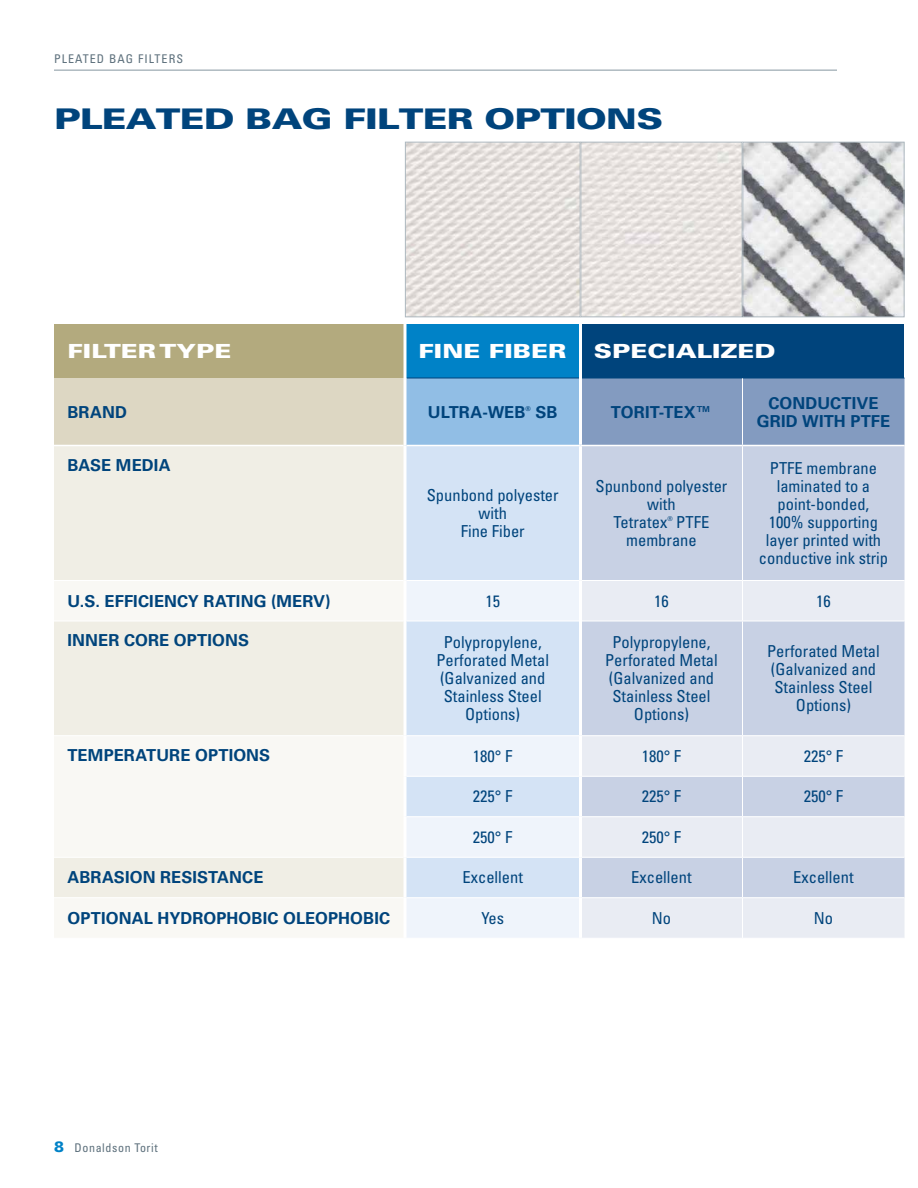
<style>
.page{position:relative;width:918px;height:1188px;background:#fff}
.page>*{position:absolute;margin:0;border:0;box-sizing:border-box;transform-origin:0 0}
.t1{font:900 28.5px "Univers LT Std";letter-spacing:-.02em;color:#00447c;scale:1.3 1}
.t2{font:900 19.5px "Univers LT Std";color:#fff;scale:1.3 1}
.t3{font:condensed 16.5px/18px "Univers LT Std";color:#00447c;text-align:center}
.t4{font:700 16.5px/18px "Univers LT Std";letter-spacing:.01em;color:#00447c;text-align:center}
.t5{font:condensed 12px "Univers LT Std";letter-spacing:.09em;color:#5d707c}
.t6{font:condensed 12px "Univers LT Std";letter-spacing:.05em;color:#5d707c}
.t7{font:700 6.6px "Univers LT Std";color:#00447c}
.t8{font:condensed 6.6px "Univers LT Std";color:#00447c}
.s1{font-weight:900;font-stretch:normal;font-size:15px;color:#0082c7}
</style>
<div class="page">
<hr style="left:54px;top:69px;width:783px;height:2px;background:#aeb9c0">
<div style="left:54px;top:324px;width:351px;height:54px;background:#b3aa7e"></div>
<div style="left:405px;top:324px;width:175px;height:54px;background:#0082c7"></div>
<div style="left:580px;top:324px;width:324px;height:54px;background:#00447c"></div>
<div style="left:54px;top:378px;width:351px;height:68px;background:#ddd7c3"></div>
<div style="left:405px;top:378px;width:175px;height:68px;background:#91bee5"></div>
<div style="left:582px;top:379px;width:322px;height:66px;background:#839bc0"></div>
<div style="left:54px;top:446px;width:350px;height:134px;background:#f0eee5"></div>
<div style="left:406px;top:446px;width:173px;height:134px;background:#d4e3f5"></div>
<div style="left:582px;top:446px;width:322px;height:134px;background:#c8d1e4"></div>
<svg style="left:54px;top:581px;width:350px;height:356px;fill:#f9f8f4"></svg>
<svg style="left:406px;top:581px;width:173px;height:357px;fill:#d4e3f5"></svg>
<svg style="left:582px;top:581px;width:322px;height:357px;background:#d7ddea"></svg>
<hr style="left:406px;top:621px;width:173px;height:1px;background:#fff">
<hr style="left:582px;top:621px;width:160px;height:1px;background:#fff">
<hr style="left:742px;top:621px;width:162px;height:1px;background:#fff">
<hr style="left:406px;top:735px;width:173px;height:1px;background:#fff">
<hr style="left:582px;top:735px;width:160px;height:1px;background:#fff">
<hr style="left:742px;top:735px;width:162px;height:1px;background:#fff">
<hr style="left:406px;top:776px;width:173px;height:1px;background:#fff">
<hr style="left:582px;top:776px;width:160px;height:1px;background:#fff">
<hr style="left:742px;top:776px;width:162px;height:1px;background:#fff">
<hr style="left:406px;top:816px;width:173px;height:1px;background:#fff">
<hr style="left:582px;top:816px;width:160px;height:1px;background:#fff">
<hr style="left:742px;top:816px;width:162px;height:1px;background:#fff">
<hr style="left:406px;top:857px;width:173px;height:1px;background:#fff">
<hr style="left:582px;top:857px;width:160px;height:1px;background:#fff">
<hr style="left:742px;top:857px;width:162px;height:1px;background:#fff">
<hr style="left:406px;top:897px;width:173px;height:1px;background:#fff">
<hr style="left:582px;top:897px;width:160px;height:1px;background:#fff">
<hr style="left:742px;top:897px;width:162px;height:1px;background:#fff">
<hr style="left:54px;top:621px;width:350px;height:1px;background:#fff">
<hr style="left:54px;top:735px;width:350px;height:1px;background:#fff">
<hr style="left:54px;top:857px;width:350px;height:1px;background:#fff">
<hr style="left:54px;top:897px;width:350px;height:1px;background:#fff">
<hr style="left:406px;top:378px;width:173px;height:1px;background:#00447c">
<hr style="left:582px;top:378px;width:160px;height:1px;background:#00447c">
<hr style="left:742px;top:378px;width:162px;height:1px;background:#00447c">
<hr style="left:742px;top:378px;width:1px;height:67px;background:#fff">
<hr style="left:742px;top:446px;width:1px;height:134px;background:#fff">
<hr style="left:742px;top:580px;width:1px;height:41px;background:#fff">
<hr style="left:742px;top:621px;width:1px;height:114px;background:#fff">
<hr style="left:742px;top:736px;width:1px;height:40px;background:#fff">
<hr style="left:742px;top:777px;width:1px;height:39px;background:#fff">
<hr style="left:742px;top:817px;width:1px;height:40px;background:#fff">
<hr style="left:742px;top:858px;width:1px;height:39px;background:#fff">
<hr style="left:742px;top:898px;width:1px;height:40px;background:#fff">
<hr style="left:579px;top:324px;width:3px;height:54px;background:#fff">
<hr style="left:579px;top:378px;width:3px;height:67px;background:#fff">
<hr style="left:54px;top:445px;width:350px;height:1px;background:#fff">
<hr style="left:406px;top:445px;width:174px;height:1px;background:#fff">
<hr style="left:404px;top:324px;width:2px;height:54px;background:#fff">
<hr style="left:404px;top:378px;width:2px;height:68px;background:#fff">
<img style="left:407px;top:144px;width:495px;height:171px">
<div style="left:405px;top:142px;width:175px;height:175px;border:1px solid #aeb9c0"></div>
<div style="left:580px;top:142px;width:162px;height:175px;border:1px solid #aeb9c0"></div>
<div style="left:742px;top:142px;width:162px;height:175px;border:1px solid #aeb9c0"></div>
<p class="t5" style="left:54px;top:51px;width:131px">PLEATED BAG FILTERS</p>
<h1 class="t1" style="left:54px;top:101px;width:470px">PLEATED BAG FILTER OPTIONS</h1>
<p class="t2" style="left:68px;top:339px;width:128px">FILTER TYPE</p>
<p class="t2" style="left:418px;top:339px;width:115px">FINE FIBER</p>
<p class="t2" style="left:594px;top:339px;width:141px">SPECIALIZED</p>
<p class="t4" style="left:68px;top:403px;width:61px">BRAND</p>
<p class="t4" style="left:428px;top:403px;width:99px">ULTRA-WEB</p>
<p class="t7" style="left:526px;top:404px;width:7px">®</p>
<p class="t4" style="left:535px;top:403px;width:24px">SB</p>
<p class="t4" style="left:611px;top:403px;width:103px">TORIT-TEX™</p>
<p class="t4" style="left:757px;top:394px;width:135px">CONDUCTIVE<br>GRID WITH PTFE</p>
<p class="t4" style="left:68px;top:456px;width:105px">BASE MEDIA</p>
<p class="t3" style="left:427px;top:486px;width:133px">Spunbond polyester with<br>Fine Fiber</p>
<p class="t3" style="left:759px;top:459px;width:131px">PTFE membrane laminated to a point-bonded,<br>100% supporting layer printed with conductive ink strip</p>
<p class="t3" style="left:596px;top:477px;width:133px">Spunbond polyester</p>
<p class="t3" style="left:647px;top:495px;width:30px">with</p>
<p class="t3" style="left:614px;top:513px;width:55px">Tetratex</p>
<p class="t8" style="left:667px;top:514px;width:7px">®</p>
<p class="t3" style="left:626px;top:513px;width:85px;text-align:left;text-indent:50px">PTFE membrane</p>
<p class="t4" style="left:68px;top:592px;width:265px">U.S. EFFICIENCY RATING (MERV)</p>
<p class="t3" style="left:485px;top:592px;width:16px">15</p>
<p class="t3" style="left:654px;top:592px;width:16px">16</p>
<p class="t3" style="left:816px;top:592px;width:16px">16</p>
<p class="t4" style="left:68px;top:632px;width:183px">INNER CORE OPTIONS</p>
<p class="t3" style="left:436px;top:633px;width:114px">Polypropylene,<br>Perforated Metal (Galvanized and<br>Stainless Steel<br>Options)</p>
<p class="t3" style="left:605px;top:633px;width:114px">Polypropylene,<br>Perforated Metal (Galvanized and<br>Stainless Steel<br>Options)</p>
<p class="t3" style="left:767px;top:642px;width:114px">Perforated Metal (Galvanized and<br>Stainless Steel<br>Options)</p>
<p class="t4" style="left:68px;top:747px;width:204px">TEMPERATURE OPTIONS</p>
<p class="t3" style="left:473px;top:747px;width:41px">180° F</p>
<p class="t3" style="left:642px;top:747px;width:41px">180° F</p>
<p class="t3" style="left:804px;top:747px;width:41px">225° F</p>
<p class="t3" style="left:473px;top:787px;width:41px">225° F</p>
<p class="t3" style="left:642px;top:787px;width:41px">225° F</p>
<p class="t3" style="left:804px;top:787px;width:41px">250° F</p>
<p class="t3" style="left:473px;top:828px;width:41px">250° F</p>
<p class="t3" style="left:642px;top:828px;width:41px">250° F</p>
<p class="t4" style="left:68px;top:869px;width:197px">ABRASION RESISTANCE</p>
<p class="t3" style="left:463px;top:868px;width:62px">Excellent</p>
<p class="t3" style="left:631px;top:868px;width:62px">Excellent</p>
<p class="t3" style="left:793px;top:868px;width:62px">Excellent</p>
<p class="t4" style="left:68px;top:909px;width:324px">OPTIONAL HYDROPHOBIC OLEOPHOBIC</p>
<p class="t3" style="left:481px;top:909px;width:24px">Yes</p>
<p class="t3" style="left:652px;top:909px;width:21px">No</p>
<p class="t3" style="left:814px;top:909px;width:21px">No</p>
<p class="t6" style="left:54px;top:1140px;width:105px"><span class="s1">8</span> Donaldson Torit</p>
</div>
